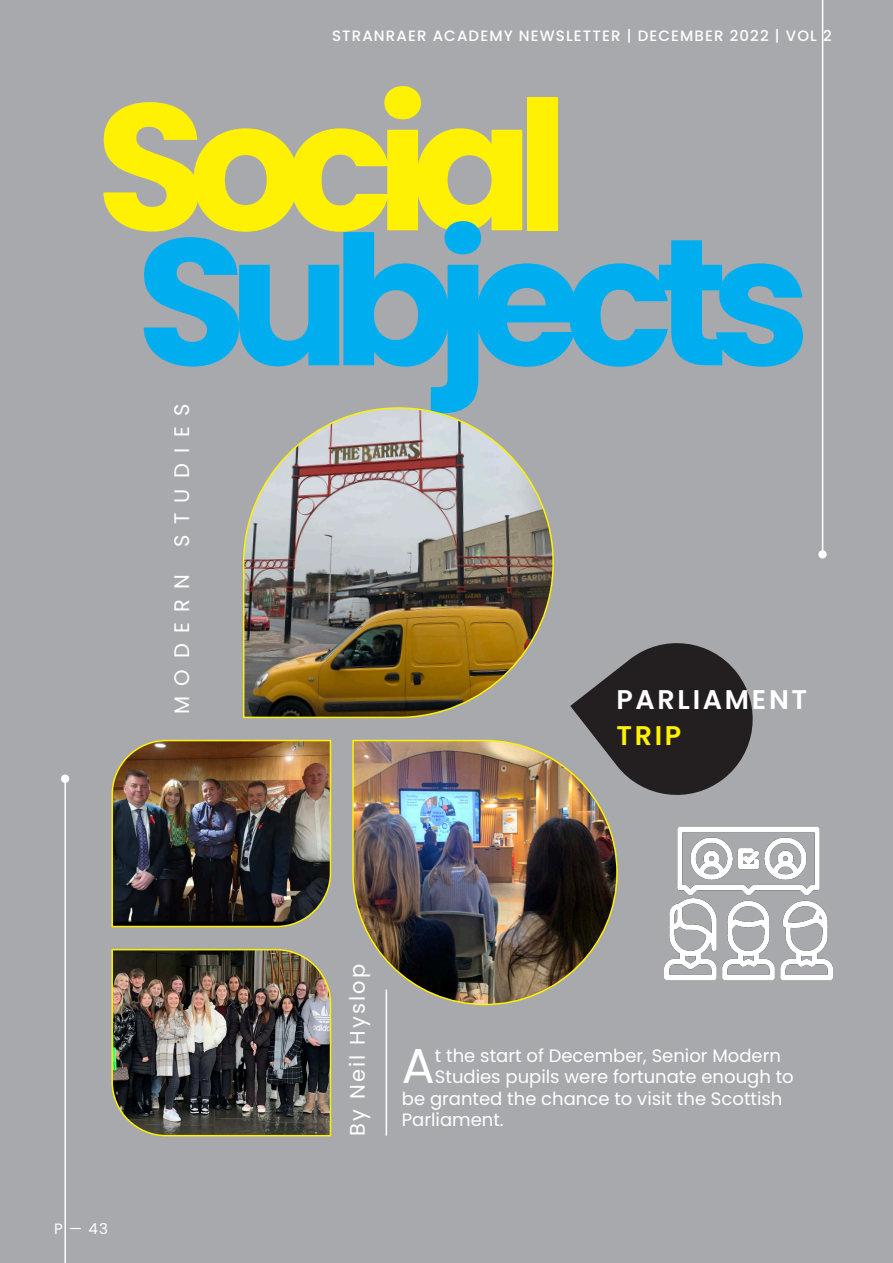
<style>
.page{position:relative;width:893px;height:1263px;background:#a8a9ad}
.page>*{position:absolute;margin:0;border:0;box-sizing:border-box;transform-origin:0 0}
.t1{font:700 180px "Poppins";letter-spacing:-.1em;color:#00aeef}
.t2{font:700 180px "Poppins";letter-spacing:-.1em;color:#fff101}
.t3{font:49.05px "Poppins";color:#fff}
.t4{font:600 27px "Poppins";letter-spacing:.1em;color:#fff}
.t5{font:600 27px "Poppins";color:#fff101}
.t6{font:21px "Poppins";letter-spacing:.5em;color:#fff}
.t7{font:21px "Poppins";letter-spacing:.1em;color:#fff}
.t8{font:18px "Poppins";color:#fff}
.t9{font:500 15px "Poppins";letter-spacing:.075em;color:#fff}
.t10{font:15px "Poppins";color:#fff}
</style>
<div class="page">
<img style="left:352px;top:739px;width:266px;height:267px">
<img style="left:111px;top:739px;width:221px;height:189px">
<img style="left:111px;top:948px;width:221px;height:189px">
<svg style="left:570px;top:643px;width:183px;height:162px"></svg>
<img style="left:243px;top:407px;width:311px;height:312px">
<svg style="left:818px;top:0;width:9px;height:559px"></svg>
<hr style="left:386px;top:990px;width:1px;height:146px;background:#fff">
<svg style="left:61px;top:774px;width:8px;height:489px"></svg>
<img style="left:665px;top:827px;width:168px;height:153px">
<p class="t9" style="left:332px;top:27px;width:501px">STRANRAER ACADEMY NEWSLETTER | DECEMBER 2022 | VOL 2</p>
<h1 class="t2" style="left:96px;top:63px;width:474px">Social</h1>
<h1 class="t1" style="left:136px;top:198px;width:676px">Subjects</h1>
<p class="t6" style="left:170px;top:547px;width:145px;rotate:-90deg">STUDIES</p>
<p class="t6" style="left:170px;top:714px;width:142px;rotate:-90deg">MODERN</p>
<p class="t10" style="left:54px;top:1220px;width:55px">P — 43</p>
<h3 class="t4" style="left:616px;top:684px;width:192px">PARLIAMENT</h3>
<h3 class="t5" style="left:616px;top:719px;width:66px">TRIP</h3>
<p class="t7" style="left:345px;top:1136px;width:173px;rotate:-90deg">By Neil Hyslop</p>
<h2 class="t3" style="left:402px;top:1037px;width:35px">A</h2>
<p class="t8" style="left:435px;top:1045px;width:348px">t the start of December, Senior Modern</p>
<p class="t8" style="left:435px;top:1066px;width:360px">Studies pupils were fortunate enough to</p>
<p class="t8" style="left:402px;top:1088px;width:382px">be granted the chance to visit the Scottish</p>
<p class="t8" style="left:402px;top:1110px;width:103px">Parliament.</p>
</div>
